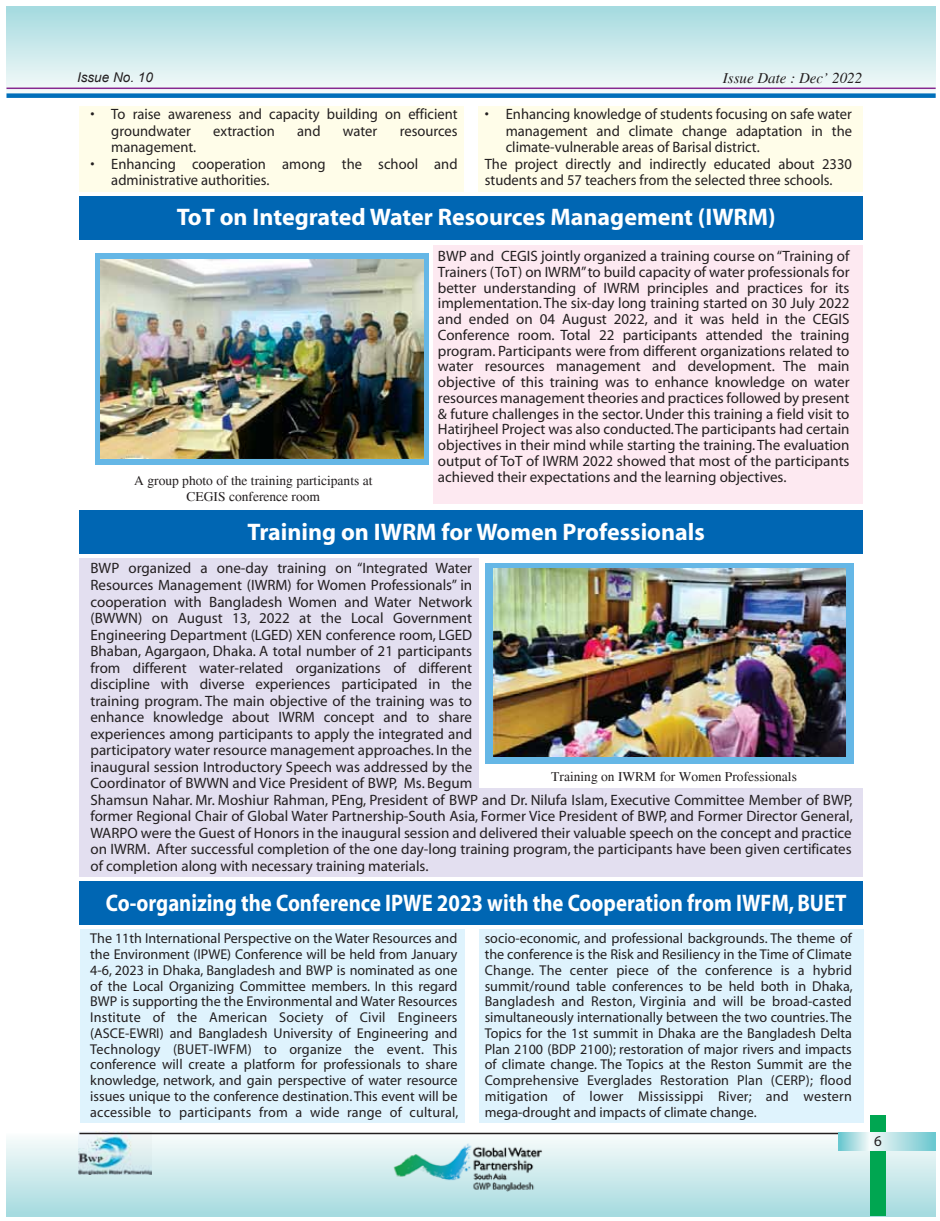
<style>
.page{position:relative;width:940px;height:1221px;background:#fff}
.page>*{position:absolute;margin:0;border:0;box-sizing:border-box;transform-origin:0 0}
.t1{font:700 24px "Myriad";color:#fff}
.t2{font:700 24px "Myriad";color:#fff;scale:.87 1}
.t3{font:15px/16.5px "Myriad";color:#231f20}
.t4{font:italic 15px "Times";color:#231f20}
.t5{font:14.25px/15.8px "Myriad";letter-spacing:.01em;color:#231f20;text-align:justify}
.t6{font:13.5px/15.8px "Times";color:#231f20;text-align:center}
.t7{font:italic 13.5px "Arial";color:#231f20}
</style>
<div class="page">
<div style="left:478px;top:929px;width:385px;height:193px;background:#dff3fd"></div>
<div style="left:80px;top:929px;width:385px;height:193px;background:#dff3fd"></div>
<div style="left:478px;top:106px;width:384px;height:85px;background:#fffde9"></div>
<div style="left:434px;top:245px;width:428px;height:258px;background:#fde9f1"></div>
<div style="left:79px;top:558px;width:399px;height:318px;background:#e3dff0"></div>
<div style="left:474px;top:788px;width:388px;height:88px;background:#e3dff0"></div>
<div style="left:79px;top:106px;width:385px;height:85px;background:#fffde9"></div>
<div style="left:79px;top:196px;width:783px;height:43px;background:#0066b3"></div>
<div style="left:79px;top:510px;width:783px;height:44px;background:#0066b3"></div>
<div style="left:79px;top:881px;width:783px;height:43px;background:#0066b3"></div>
<div style="left:485px;top:563px;width:368px;height:200px;background:#65b7e6"></div>
<div style="left:6px;top:1133px;width:929px;height:83px;background:linear-gradient(to bottom,#fafcfc,#a5dadf)"></div>
<img style="left:79px;top:1131px;width:72px;height:43px">
<hr style="left:79px;top:1132px;width:776px;height:2px;background:#231f20">
<div style="left:870px;top:1114px;width:16px;height:101px;background:#00a651"></div>
<div style="left:867px;top:1132px;width:68px;height:18px;background:linear-gradient(to right,#fbfbfa,#6ec7cf)"></div>
<svg style="left:838px;top:1132px;width:31px;height:18px"></svg>
<div style="left:6px;top:6px;width:929px;height:90px;background:linear-gradient(to bottom,#a3d9de,#f8fbfb)"></div>
<div style="left:6px;top:93px;width:929px;height:5px;background:#006fba"></div>
<hr style="left:6px;top:87px;width:929px;height:2px;background:#862990">
<div style="left:96px;top:253px;width:333px;height:211px;background:#65b7e6"></div>
<img style="left:390px;top:1137px;width:154px;height:55px">
<img style="left:101px;top:259px;width:322px;height:199px">
<img style="left:493px;top:569px;width:352px;height:187px">
<p class="t7" style="left:77px;top:68px;width:77px">Issue No. 10</p>
<p class="t3" style="left:111px;top:107px;width:348px;text-indent:-21px">• To raise awareness and capacity building on efficient groundwater</p>
<p class="t3" style="left:213px;top:123px;width:63px">extraction</p>
<p class="t3" style="left:297px;top:123px;width:25px">and</p>
<p class="t3" style="left:343px;top:123px;width:36px">water</p>
<p class="t3" style="left:400px;top:123px;width:59px">resources</p>
<p class="t3" style="left:111px;top:140px;width:86px">management.</p>
<p class="t3" style="left:111px;top:156px;width:348px;text-indent:-21px">• Enhancing cooperation among the school and administrative authorities.</p>
<p class="t4" style="left:723px;top:69px;width:141px">Issue Date : Dec’ 2022</p>
<p class="t3" style="left:485px;top:107px;width:369px">• Enhancing knowledge of students focusing on safe water</p>
<p class="t3" style="left:506px;top:123px;width:348px">management and climate change adaptation in the</p>
<p class="t3" style="left:506px;top:140px;width:255px">climate-vulnerable areas of Barisal district.</p>
<p class="t3" style="left:485px;top:156px;width:369px">The project directly and indirectly educated about 2330</p>
<p class="t3" style="left:485px;top:173px;width:349px">students and 57 teachers from the selected three schools.</p>
<h1 class="t1" style="left:177px;top:204px;width:600px">ToT on Integrated Water Resources Management (IWRM)</h1>
<p class="t6" style="left:134px;top:472px;width:240px">A group photo of the training participants at<br>CEGIS conference room</p>
<p class="t3" style="left:438px;top:249px;width:413px;line-height:15.8px;text-align:justify">BWP and CEGIS jointly organized a training course on “Training of Trainers (ToT) on IWRM” to build capacity of water professionals for better understanding of IWRM principles and practices for its implementation. The six-day long training started on 30 July 2022 and ended on 04 August 2022, and it was held in the CEGIS Conference room. Total 22 participants attended the training program. Participants were from different organizations related to water resources management and development. The main objective of this training was to enhance knowledge on water resources management theories and practices followed by present &amp; future challenges in the sector. Under this training a field visit to Hatirjheel Project was also conducted. The participants had certain objectives in their mind while starting the training. The evaluation output of ToT of IWRM 2022 showed that most of the participants achieved their expectations and the learning objectives.</p>
<h1 class="t1" style="left:247px;top:519px;width:459px">Training on IWRM for Women Professionals</h1>
<p class="t3" style="left:90px;top:561px;width:764px">BWP organized a one-day training on “Integrated Water<br>Resources Management (IWRM) for Women Professionals” in<br>cooperation with Bangladesh Women and Water Network<br>(BWWN) on August 13, 2022 at the Local Government<br>Engineering Department (LGED) XEN conference room, LGED<br>Bhaban, Agargaon, Dhaka. A total number of 21 participants<br>from different water-related organizations of different<br>discipline with diverse experiences participated in the<br>training program. The main objective of the training was to<br>enhance knowledge about IWRM concept and to share<br>experiences among participants to apply the integrated and<br>participatory water resource management approaches. In the<br>inaugural session Introductory Speech was addressed by the<br>Coordinator of BWWN and Vice President of BWP, Ms. Begum<br>Shamsun Nahar. Mr. Moshiur Rahman, PEng, President of BWP and Dr. Nilufa Islam, Executive Committee Member of BWP, former Regional Chair of Global Water Partnership-South Asia, Former Vice President of BWP, and Former Director General, WARPO were the Guest of Honors in the inaugural session and delivered their valuable speech on the concept and practice on IWRM. After successful completion of the one day-long training program, the participants have been given certificates of completion along with necessary training materials.</p>
<p class="t6" style="left:551px;top:769px;width:247px">Training on IWRM for Women Professionals</p>
<h1 class="t2" style="left:106px;top:890px;width:852px">Co-organizing the Conference IPWE 2023 with the Cooperation from IWFM, BUET</h1>
<p class="t5" style="left:90px;top:931px;width:369px">The 11th International Perspective on the Water Resources and the Environment (IPWE) Conference will be held from January 4-6, 2023 in Dhaka, Bangladesh and BWP is nominated as one of the Local Organizing Committee members. In this regard BWP is supporting the the Environmental and Water Resources Institute of the American Society of Civil Engineers (ASCE-EWRI) and Bangladesh University of Engineering and Technology (BUET-IWFM) to organize the event. This conference will create a platform for professionals to share knowledge, network, and gain perspective of water resource issues unique to the conference destination. This event will be accessible to participants from a wide range of cultural,</p>
<p class="t5" style="left:484px;top:931px;width:370px">socio-economic, and professional backgrounds. The theme of the conference is the Risk and Resiliency in the Time of Climate Change. The center piece of the conference is a hybrid summit/round table conferences to be held both in Dhaka, Bangladesh and Reston, Virginia and will be broad-casted simultaneously internationally between the two countries. The Topics for the 1st summit in Dhaka are the Bangladesh Delta Plan 2100 (BDP 2100); restoration of major rivers and impacts of climate change. The Topics at the Reston Summit are the Comprehensive Everglades Restoration Plan (CERP); flood mitigation of lower Mississippi River; and western mega-drought and impacts of climate change.</p>
<p class="t3" style="left:874px;top:1132px;width:9px">6</p>
</div>
